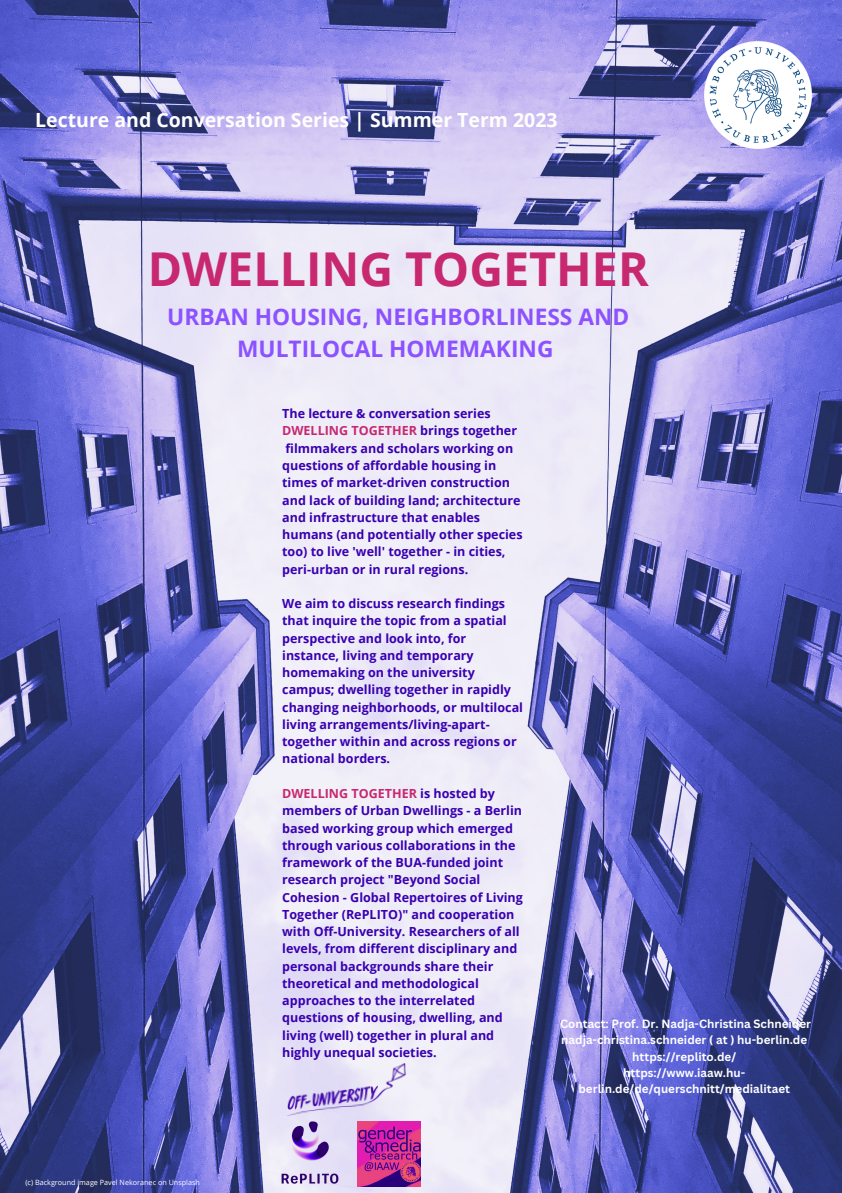
<style>
.page{position:relative;width:842px;height:1193px;background:#fff}
.page>*{position:absolute;margin:0;border:0;box-sizing:border-box;transform-origin:0 0}
.t1{font:700 46.6px "Open Sans";color:#c7286f}
.t2{font:700 22.75px/31.8px "Open Sans";color:#8c52ff;text-align:center}
.t3{font:700 19.5px "Open Sans";color:#fff}
.t4{font:700 12.55px/17.2px "Open Sans";color:#3900b1}
.t5{font:700 11.6px/16.1px "Canva Sans";color:#fff;text-align:center}
.t6{font:7.2px "Open Sans";color:#fff}
.s1{color:#c7286f}
</style>
<div class="page">
<img style="left:0;top:0;width:842px;height:1192px">
<img style="left:367px;top:1120px;width:54px;height:66px">
<img style="left:253px;top:1111px;width:114px;height:81px">
<img style="left:704px;top:41px;width:107px;height:107px">
<img style="left:282px;top:1060px;width:128px;height:59px">
<h3 class="t3" style="left:35px;top:107px;width:524px">Lecture and Conversation Series | Summer Term 2023</h3>
<h1 class="t1" style="left:148px;top:236px;width:503px">DWELLING TOGETHER</h1>
<h2 class="t2" style="left:167px;top:300px;width:464px">URBAN HOUSING, NEIGHBORLINESS AND<br>MULTILOCAL HOMEMAKING</h2>
<p class="t6" style="left:25px;top:1177px;width:176px">(c) Background image Pavel Nekoranec on Unsplash</p>
<p class="t4" style="left:282px;top:404px;width:242px">The lecture &amp; conversation series <span class="s1">DWELLING TOGETHER</span> brings together filmmakers and scholars working on questions of affordable housing in times of market-driven construction and lack of building land; architecture and infrastructure that enables humans (and potentially other species too) to live 'well' together - in cities, peri-urban or in rural regions.</p>
<p class="t4" style="left:282px;top:594px;width:242px">We aim to discuss research findings that inquire the topic from a spatial perspective and look into, for instance, living and temporary homemaking on the university campus; dwelling together in rapidly changing neighborhoods, or multilocal living arrangements/living-apart&shy;together within and across regions or national borders.</p>
<p class="t4" style="left:282px;top:784px;width:242px"><span class="s1">DWELLING TOGETHER</span> is hosted by members of Urban Dwellings - a Berlin based working group which emerged through various collaborations in the framework of the BUA-funded joint research project "Beyond Social Cohesion - Global Repertoires of Living Together (RePLITO)" and cooperation with Off-University. Researchers of all levels, from different disciplinary and personal backgrounds share their theoretical and methodological approaches to the interrelated questions of housing, dwelling, and living (well) together in plural and highly unequal societies.</p>
<p class="t5" style="left:560px;top:1015px;width:252px">Contact: Prof. Dr. Nadja-Christina Schneider nadja-christina.schneider ( at ) hu-berlin.de https://replito.de/<br>https://www.iaaw.hu&shy;berlin.de/de/querschnitt/medialitaet</p>
</div>
